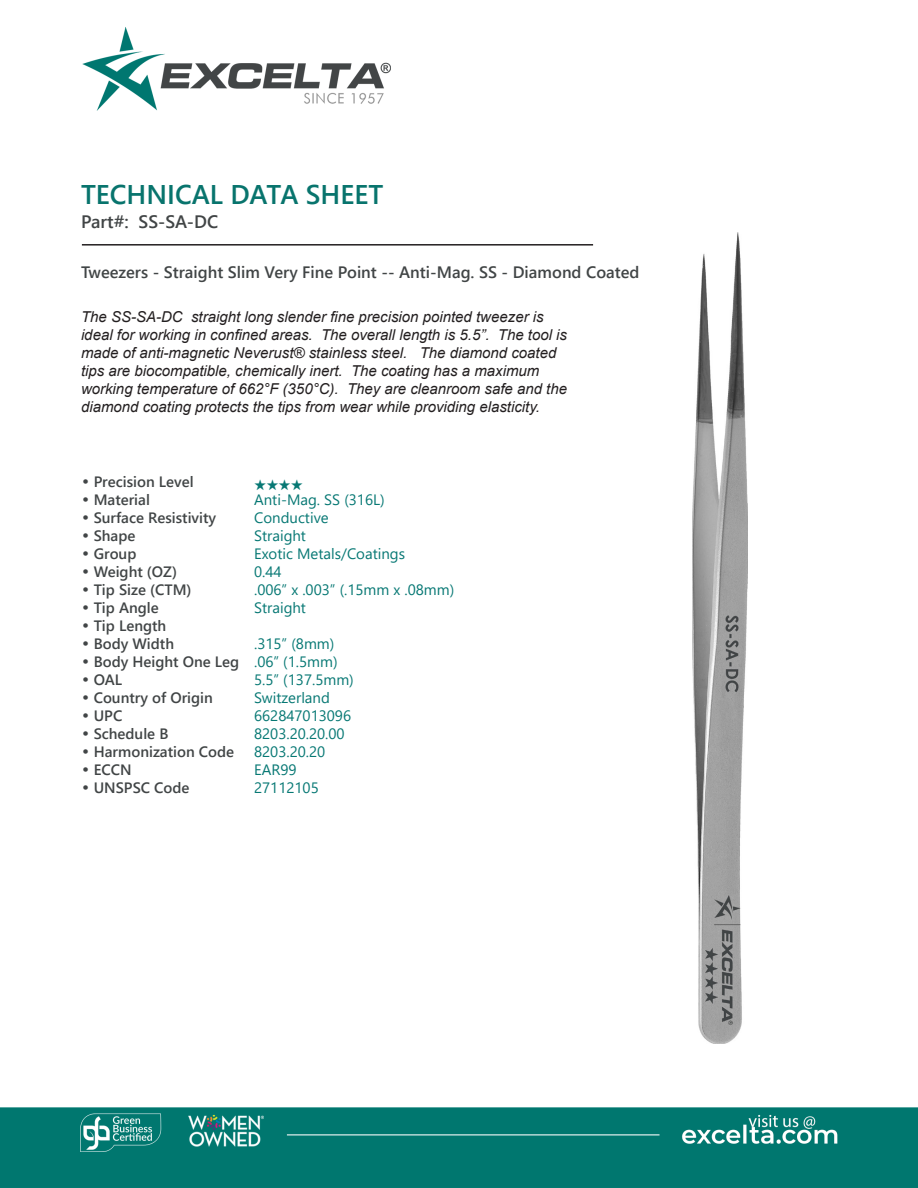
<style>
.page{position:relative;width:918px;height:1188px;background:#fff}
.page>*{position:absolute;margin:0;border:0;box-sizing:border-box;transform-origin:0 0}
.t1{font:700 27px "Yu Gothic UI";color:#08746d}
.t2{font:700 18px "Yu Gothic UI";color:#414546}
.t3{font:700 16.5px "Yu Gothic UI";color:#414546}
.t4{font:italic 15px/18px "Arial";color:#231f20}
.CT_s_CTM{font:700 15px "Yu Gothic UI";color:#414546}
.CT_s_CTM-2{font:15px "Yu Gothic UI";color:#077874}
.CT_s_CTM-3{font:15px "Zapf Ding Bats";color:#077874}
.s1{font-family:"Century Gothic";font-weight:400}
</style>
<div class="page">
<img style="left:0;top:27px;width:918px;height:1161px">
<img style="left:692px;top:232px;width:56px;height:812px">
<hr style="left:82px;top:244px;width:511px;height:2px;background:#231f20">
<p class="t1" style="left:81px;top:178px;width:304px">TECHNICAL DATA SHEET</p>
<p class="t2" style="left:81px;top:212px;width:139px">Part#: SS-SA-DC</p>
<p class="t3" style="left:81px;top:262px;width:560px">Tweezers - Straight Slim Very Fine Point -- Anti-Mag. SS - Diamond Coated</p>
<p class="t4" style="left:81px;top:308px;width:488px">The SS-SA-DC straight long slender fine precision pointed tweezer is ideal for working in confined areas. The overall length is 5.5”. The tool is made of anti-magnetic Neverust® stainless steel. The diamond coated tips are biocompatible, chemically inert. The coating has a maximum working temperature of 662°F (350°C). They are cleanroom safe and the diamond coating protects the tips from wear while providing elasticity.</p>
<p class="CT_s_CTM" style="left:81px;top:473px;width:114px"><span class="s1">•</span> Precision Level</p>
<p class="CT_s_CTM-3" style="left:254px;top:476px;width:50px">★★★★</p>
<p class="CT_s_CTM" style="left:81px;top:491px;width:70px"><span class="s1">•</span> Material</p>
<p class="CT_s_CTM-2" style="left:254px;top:485px;width:132px">Anti-Mag. SS (316L)</p>
<p class="CT_s_CTM" style="left:81px;top:509px;width:137px"><span class="s1">•</span> Surface Resistivity</p>
<p class="CT_s_CTM-2" style="left:254px;top:503px;width:76px">Conductive</p>
<p class="CT_s_CTM" style="left:81px;top:527px;width:56px"><span class="s1">•</span> Shape</p>
<p class="CT_s_CTM-2" style="left:254px;top:521px;width:53px">Straight</p>
<p class="CT_s_CTM" style="left:81px;top:545px;width:57px"><span class="s1">•</span> Group</p>
<p class="CT_s_CTM-2" style="left:254px;top:539px;width:153px">Exotic Metals/Coatings</p>
<p class="CT_s_CTM" style="left:81px;top:563px;width:98px"><span class="s1">•</span> Weight (OZ)</p>
<p class="CT_s_CTM-2" style="left:254px;top:557px;width:29px">0.44</p>
<p class="CT_s_CTM" style="left:81px;top:581px;width:112px"><span class="s1">•</span> Tip Size (CTM)</p>
<p class="CT_s_CTM-2" style="left:254px;top:575px;width:202px">.006” x .003” (.15mm x .08mm)</p>
<p class="CT_s_CTM" style="left:81px;top:599px;width:79px"><span class="s1">•</span> Tip Angle</p>
<p class="CT_s_CTM-2" style="left:254px;top:593px;width:53px">Straight</p>
<p class="CT_s_CTM" style="left:81px;top:617px;width:87px"><span class="s1">•</span> Tip Length</p>
<p class="CT_s_CTM" style="left:81px;top:635px;width:95px"><span class="s1">•</span> Body Width</p>
<p class="CT_s_CTM-2" style="left:254px;top:629px;width:82px">.315” (8mm)</p>
<p class="CT_s_CTM" style="left:81px;top:653px;width:160px"><span class="s1">•</span> Body Height One Leg</p>
<p class="CT_s_CTM-2" style="left:254px;top:647px;width:85px">.06” (1.5mm)</p>
<p class="CT_s_CTM" style="left:81px;top:671px;width:43px"><span class="s1">•</span> OAL</p>
<p class="CT_s_CTM-2" style="left:254px;top:665px;width:101px">5.5” (137.5mm)</p>
<p class="CT_s_CTM" style="left:81px;top:689px;width:133px"><span class="s1">•</span> Country of Origin</p>
<p class="CT_s_CTM-2" style="left:254px;top:683px;width:77px">Switzerland</p>
<p class="CT_s_CTM" style="left:81px;top:707px;width:43px"><span class="s1">•</span> UPC</p>
<p class="CT_s_CTM-2" style="left:254px;top:701px;width:99px">662847013096</p>
<p class="CT_s_CTM" style="left:81px;top:725px;width:89px"><span class="s1">•</span> Schedule B</p>
<p class="CT_s_CTM-2" style="left:254px;top:719px;width:92px">8203.20.20.00</p>
<p class="CT_s_CTM" style="left:81px;top:743px;width:155px"><span class="s1">•</span> Harmonization Code</p>
<p class="CT_s_CTM-2" style="left:254px;top:737px;width:73px">8203.20.20</p>
<p class="CT_s_CTM" style="left:81px;top:761px;width:52px"><span class="s1">•</span> ECCN</p>
<p class="CT_s_CTM-2" style="left:254px;top:755px;width:44px">EAR99</p>
<p class="CT_s_CTM" style="left:81px;top:779px;width:110px"><span class="s1">•</span> UNSPSC Code</p>
<p class="CT_s_CTM-2" style="left:254px;top:773px;width:66px">27112105</p>
</div>
